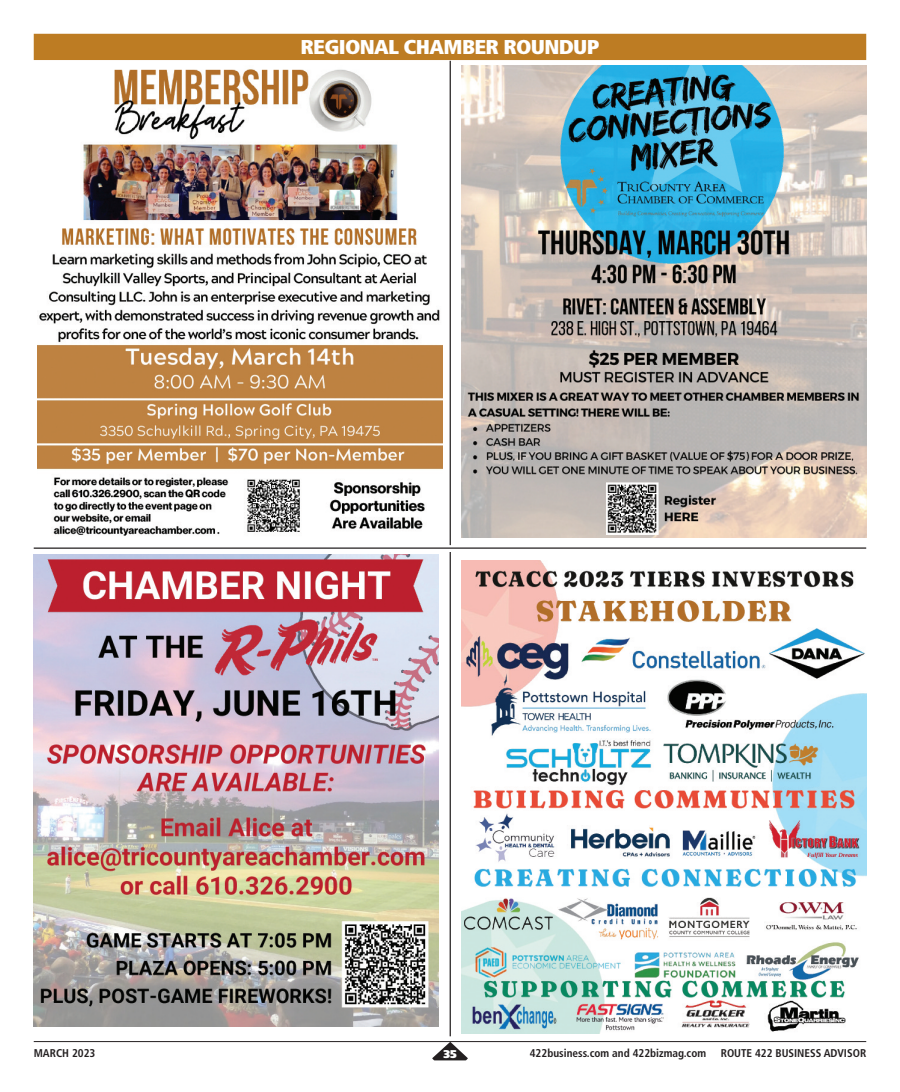
<style>
.page{position:relative;width:900px;height:1092px;background:#fff}
.page>*{position:absolute;margin:0;border:0;box-sizing:border-box;transform-origin:0 0}
.t1{font:900 condensed 20px "Frutiger";letter-spacing:-.03em;color:#fff;scale:1.1 1}
.t2{font:700 condensed 11.25px "Frutiger";color:#231f20}
.t3{font:900 11.25px "Frutiger";color:#fff}
</style>
<div class="page">
<hr style="left:34px;top:1041px;width:832px;height:1px;background:#231f20">
<svg style="left:432px;top:1041px;width:36px;height:19px"></svg>
<div style="left:34px;top:34px;width:832px;height:26px;background:#bd7c23"></div>
<hr style="left:450px;top:552px;width:1px;height:484px;background:#231f20">
<hr style="left:34px;top:547px;width:832px;height:1px;background:#231f20">
<hr style="left:450px;top:61px;width:1px;height:484px;background:#231f20">
<img style="left:461px;top:560px;width:405px;height:473px">
<img style="left:34px;top:554px;width:405px;height:472px">
<img style="left:38px;top:69px;width:404px;height:467px">
<img style="left:461px;top:65px;width:405px;height:472px">
<h1 class="t1" style="left:300px;top:39px;width:273px">REGIONAL CHAMBER ROUNDUP</h1>
<p class="t2" style="left:34px;top:1048px;width:63px">MARCH 2023</p>
<p class="t3" style="left:444px;top:1049px;width:15px">35</p>
<p class="t2" style="left:530px;top:1048px;width:178px">422business.com and 422bizmag.com</p>
<p class="t2" style="left:721px;top:1048px;width:147px">ROUTE 422 BUSINESS ADVISOR</p>
</div>
